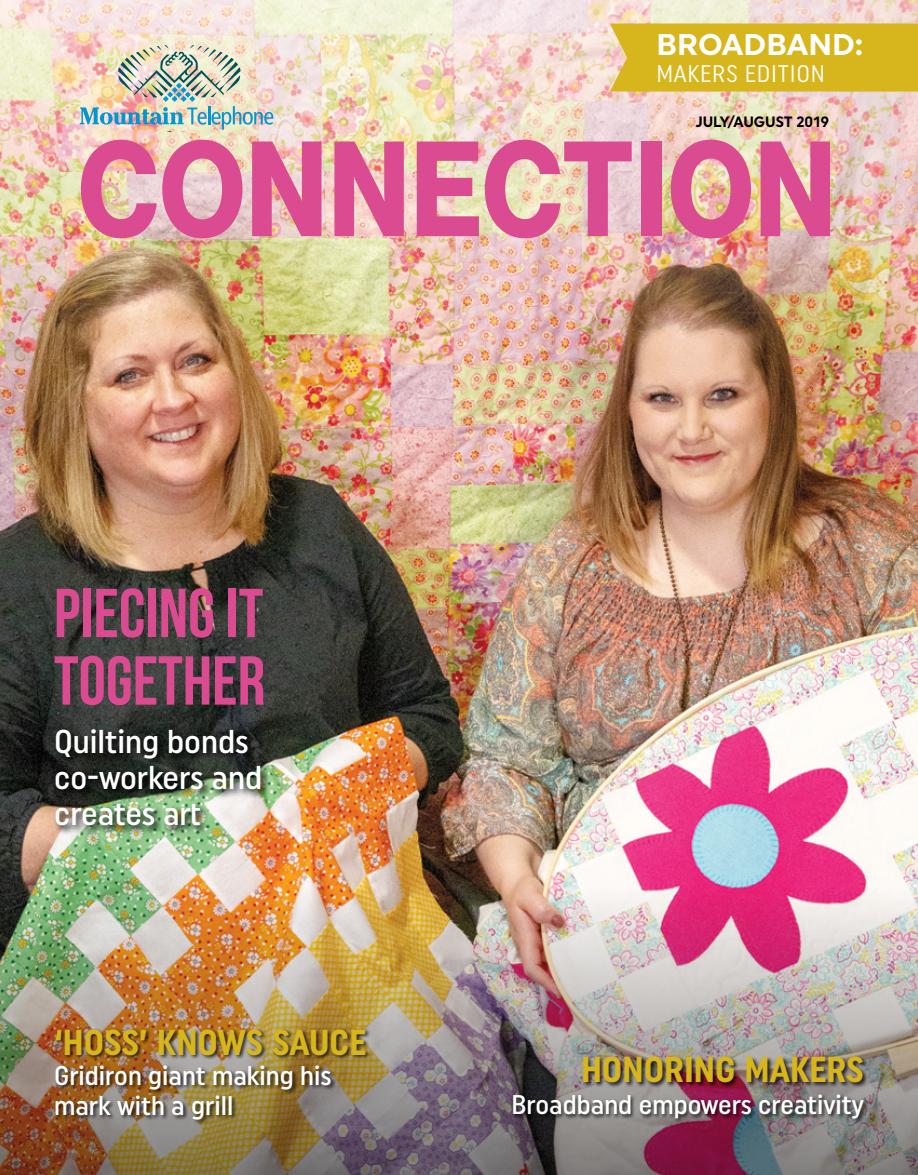
<style>
.page{position:relative;width:918px;height:1175px;background:#fff}
.page>*{position:absolute;margin:0;border:0;box-sizing:border-box;transform-origin:0 0}
.t1{font:132.3px "N Haas Grotesk DS Pro 75 Bd";letter-spacing:.015em;color:#da4b91;scale:.86 1}
.RTM_Byline{font:700 69px/67.5px "Bebas Neue";color:#da4b91}
.RTM_Headline{font:700 36px "Uniform Condensed";color:#d7b51c}
.RTM_Headline-2{font:500 33px/36px "Uniform Condensed";color:#fff}
.RTM_Script_Font{font:700 30px "Uniform";color:#fff}
.RTM_Headline-3{font:500 27px "Uniform Condensed";color:#fff}
.RTM_Script_Font-2{font:24px "Uniform Condensed";letter-spacing:.03em;color:#fff}
.RTM_Body_Copy{font:700 15px "Uniform";color:#000;scale:.95 1}
</style>
<div class="page">
<img style="left:0;top:351px;width:918px;height:536px">
<img style="left:0;top:0;width:918px;height:351px">
<img style="left:0;top:887px;width:918px;height:287px">
<div style="left:512px;top:1093px;width:357px;height:31px;background:#000;opacity:.75"></div>
<img style="left:53px;top:726px;width:217px;height:109px">
<div style="left:582px;top:1055px;width:286px;height:33px;background:#000;opacity:.75"></div>
<div style="left:55px;top:1064px;width:281px;height:61px;background:#000;opacity:.75"></div>
<div style="left:610px;top:23px;width:308px;height:69px;background:#d7b51c"></div>
<img style="left:80px;top:45px;width:193px;height:87px">
<div style="left:54px;top:1027px;width:317px;height:33px;background:#000;opacity:.75"></div>
<p class="RTM_Script_Font" style="left:656px;top:27px;width:208px">BROADBAND:</p>
<p class="RTM_Script_Font-2" style="left:656px;top:59px;width:170px">MAKERS EDITION</p>
<p class="RTM_Body_Copy" style="left:696px;top:113px;width:142px">JULY/AUGUST 2019</p>
<p class="t1" style="left:79px;top:112px;width:882px">CONNECTION</p>
<p class="RTM_Byline" style="left:54px;top:578px;width:213px">PIECING IT<br>TOGETHER</p>
<p class="RTM_Headline-2" style="left:54px;top:722px;width:210px">Quilting bonds co-workers and creates art</p>
<p class="RTM_Headline" style="left:54px;top:1020px;width:314px">‘HOSS’ KNOWS SAUCE</p>
<p class="RTM_Headline-3" style="left:54px;top:1059px;width:279px">Gridiron giant making his</p>
<p class="RTM_Headline" style="left:581px;top:1048px;width:284px">HONORING MAKERS</p>
<p class="RTM_Headline-3" style="left:54px;top:1089px;width:181px">mark with a grill</p>
<p class="RTM_Headline-3" style="left:511px;top:1088px;width:354px">Broadband empowers creativity</p>
</div>
